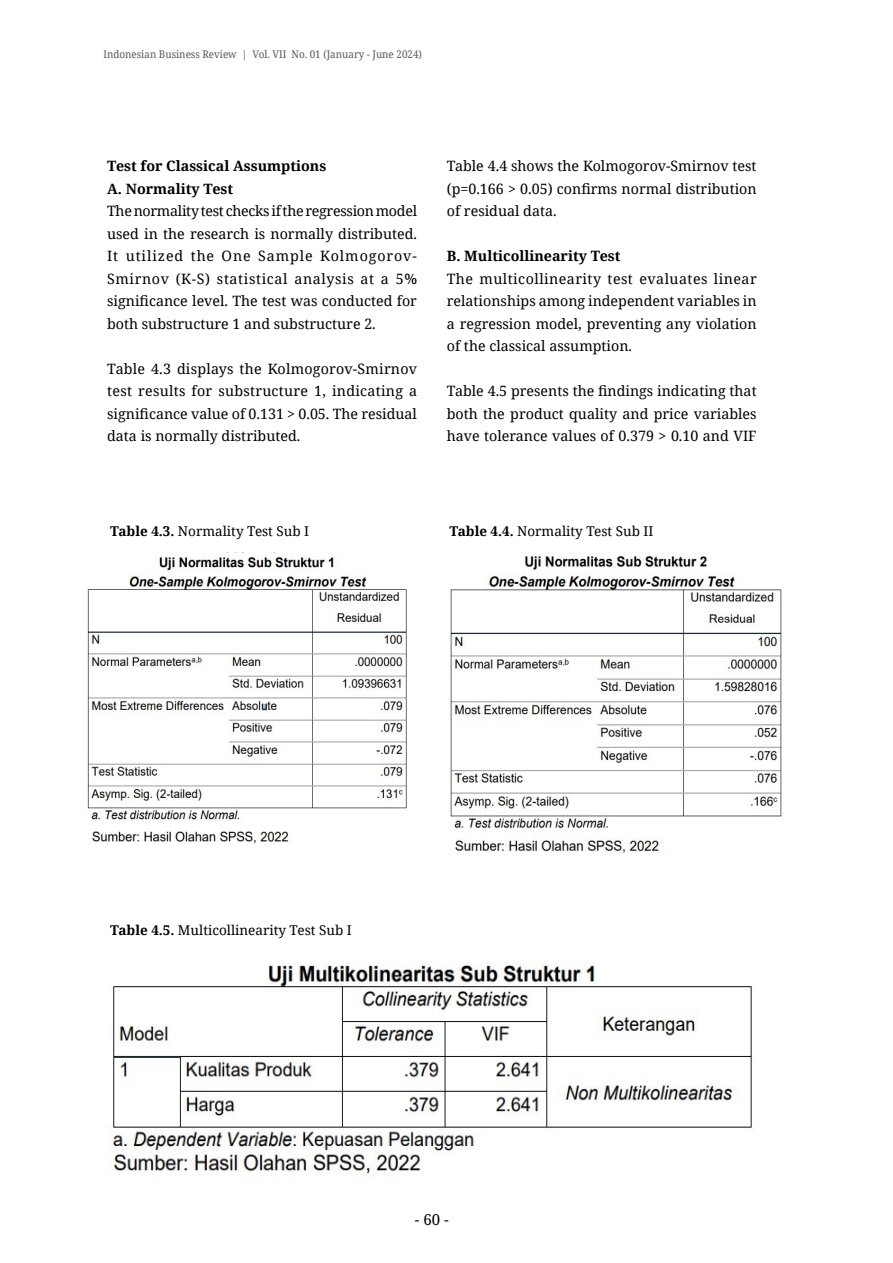
<style>
.page{position:relative;width:893px;height:1263px;background:#fff}
.page>*{position:absolute;margin:0;border:0;box-sizing:border-box;transform-origin:0 0}
.t1{font:15px "Noto Serif";color:#000}
.t2{font:14.25px/22.5px "Noto Serif";color:#000;text-align:justify}
.t3{font:700 14.25px/22.5px "Noto Serif";color:#000}
.t4{font:13.5px "Noto Serif";color:#000}
.t5{font:10.5px "Noto Serif";color:#58595b;scale:.94 1}
.s1{font-weight:700}
</style>
<div class="page">
<img style="left:110px;top:962px;width:642px;height:216px">
<img style="left:450px;top:553px;width:332px;height:300px">
<img style="left:87px;top:556px;width:320px;height:289px">
<p class="t5" style="left:103px;top:47px;width:340px">Indonesian Business Review | Vol. VII No. 01 (January - June 2024)</p>
<p class="t3" style="left:107px;top:154px;width:221px">Test for Classical Assumptions<br>A. Normality Test</p>
<p class="t2" style="left:107px;top:199px;width:311px">The normality test checks if the regression model used in the research is normally distributed.<br>It utilized the One Sample Kolmogorov-Smirnov (K-S) statistical analysis at a 5% significance level. The test was conducted for both substructure 1 and substructure 2.</p>
<p class="t2" style="left:107px;top:357px;width:311px">Table 4.3 displays the Kolmogorov-Smirnov test results for substructure 1, indicating a significance value of 0.131 &gt; 0.05. The residual data is normally distributed.</p>
<p class="t2" style="left:447px;top:154px;width:311px">Table 4.4 shows the Kolmogorov-Smirnov test (p=0.166 &gt; 0.05) confirms normal distribution of residual data.</p>
<p class="t3" style="left:447px;top:244px;width:175px">B. Multicollinearity Test</p>
<p class="t2" style="left:447px;top:267px;width:311px">The multicollinearity test evaluates linear relationships among independent variables in a regression model, preventing any violation of the classical assumption.</p>
<p class="t2" style="left:447px;top:379px;width:311px">Table 4.5 presents the findings indicating that both the product quality and price variables have tolerance values of 0.379 &gt; 0.10 and VIF</p>
<p class="t4" style="left:110px;top:522px;width:201px"><span class="s1">Table 4.3.</span> Normality Test Sub I</p>
<p class="t4" style="left:449px;top:522px;width:206px"><span class="s1">Table 4.4.</span> Normality Test Sub II</p>
<p class="t4" style="left:110px;top:921px;width:243px"><span class="s1">Table 4.5.</span> Multicollinearity Test Sub I</p>
<p class="t1" style="left:415px;top:1209px;width:35px">- 60 -</p>
</div>
